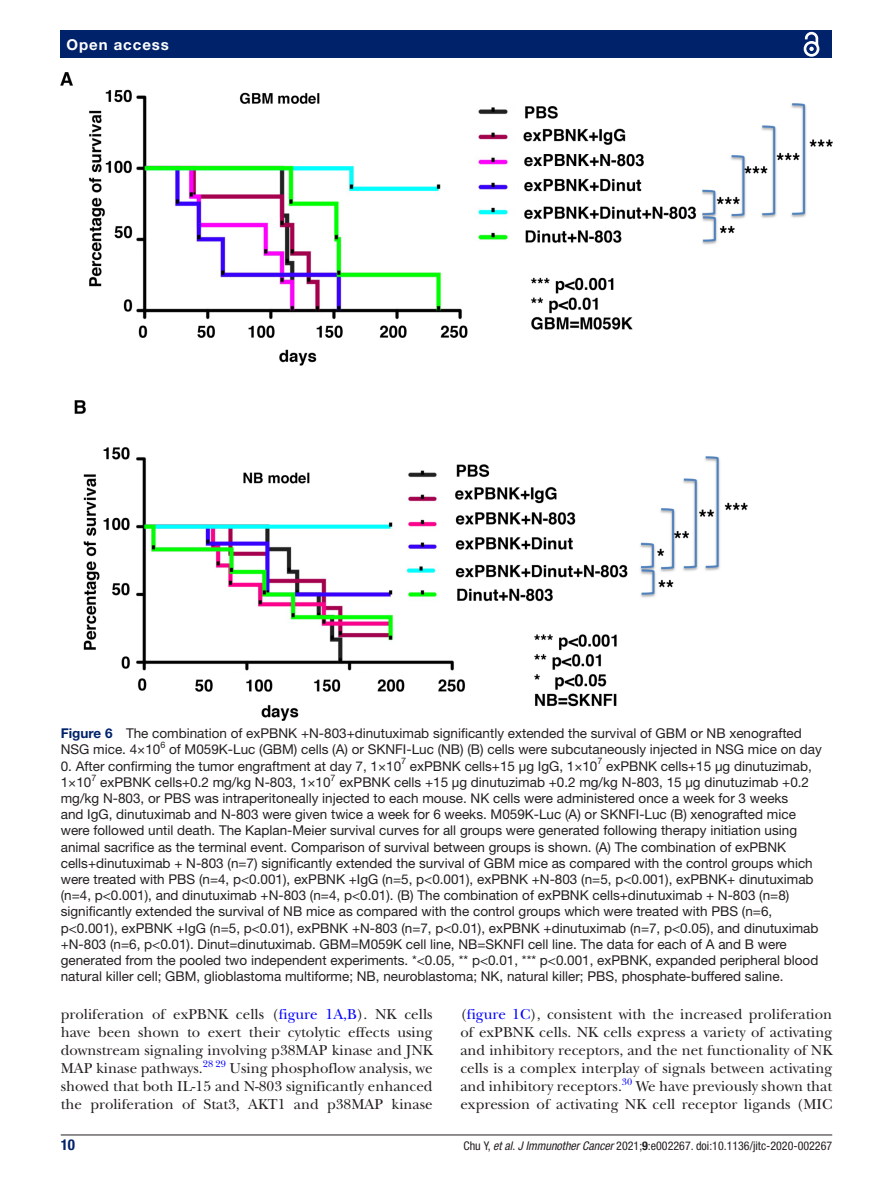
<style>
.page{position:relative;width:893px;height:1191px;background:#fff}
.page>*{position:absolute;margin:0;border:0;box-sizing:border-box;transform-origin:0 0}
.t1{font:15px/18px "New Baskerville";color:#231f20;text-align:justify}
.t2{font:700 15px "Helvetica Neue LT Std";letter-spacing:.065em;color:#fff}
.t3{font:700 condensed 15px "Helvetica Neue LT Std";color:#00226b}
.t4{font:13.5px/16.2px "Helvetica Neue LT Std";color:#231f20}
.t5{font:condensed 12px "Helvetica Neue LT Std";color:#231f20}
.t6{font:9.9px "New Baskerville";color:#00f}
.s1{font-weight:700;color:#00226b}
.s2{color:#00f}
.s3{font-style:italic}
.s4{font-weight:700}
</style>
<div class="page">
<hr style="left:61px;top:1134px;width:771px;height:1px;background:#231f20">
<div style="left:61px;top:31px;width:771px;height:27px;background:#00226b"></div>
<svg style="left:803px;top:31px;width:17px;height:26px"></svg>
<img style="left:61px;top:73px;width:771px;height:647px">
<p class="t2" style="left:66px;top:35px;width:104px">Open access</p>
<p class="t4" style="left:61px;top:725px;width:762px"><span class="s1">Figure 6</span> The combination of exPBNK +N-803+dinutuximab significantly extended the survival of GBM or NB xenografted<br>NSG mice. 4×10<sup>6</sup> of M059K-Luc (GBM) cells (A) or SKNFI-Luc (NB) (B) cells were subcutaneously injected in NSG mice on day</p>
<p class="t4" style="left:61px;top:757px;width:759px">0. After confirming the tumor engraftment at day 7, 1×10<sup>7</sup> exPBNK cells+15 µg IgG, 1×10<sup>7</sup> exPBNK cells+15 µg dinutuzimab, 1×10<sup>7</sup> exPBNK cells+0.2 mg/kg N-803, 1×10<sup>7</sup> exPBNK cells +15 µg dinutuzimab +0.2 mg/kg N-803, 15 µg dinutuzimab +0.2 mg/kg N-803, or PBS was intraperitoneally injected to each mouse. NK cells were administered once a week for 3 weeks<br>and IgG, dinutuximab and N-803 were given twice a week for 6 weeks. M059K-Luc (A) or SKNFI-Luc (B) xenografted mice were followed until death. The Kaplan-Meier survival curves for all groups were generated following therapy initiation using animal sacrifice as the terminal event. Comparison of survival between groups is shown. (A) The combination of exPBNK cells+dinutuximab + N-803 (n=7) significantly extended the survival of GBM mice as compared with the control groups which were treated with PBS (n=4, p&lt;0.001), exPBNK +IgG (n=5, p&lt;0.001), exPBNK +N-803 (n=5, p&lt;0.001), exPBNK+ dinutuximab (n=4, p&lt;0.001), and dinutuximab +N-803 (n=4, p&lt;0.01). (B) The combination of exPBNK cells+dinutuximab + N-803 (n=8) significantly extended the survival of NB mice as compared with the control groups which were treated with PBS (n=6, p&lt;0.001), exPBNK +IgG (n=5, p&lt;0.01), exPBNK +N-803 (n=7, p&lt;0.01), exPBNK +dinutuximab (n=7, p&lt;0.05), and dinutuximab +N-803 (n=6, p&lt;0.01). Dinut=dinutuximab. GBM=M059K cell line, NB=SKNFI cell line. The data for each of A and B were generated from the pooled two independent experiments. *&lt;0.05, ** p&lt;0.01, *** p&lt;0.001, exPBNK, expanded peripheral blood natural killer cell; GBM, glioblastoma multiforme; NB, neuroblastoma; NK, natural killer; PBS, phosphate-buffered saline.</p>
<p class="t1" style="left:61px;top:1005px;width:373px">proliferation of exPBNK cells (<span class="s2">figure 1A,B</span>). NK cells have been shown to exert their cytolytic effects using downstream signaling involving p38MAP kinase and JNK MAP kinase pathways.</p>
<p class="t6" style="left:203px;top:1057px;width:25px">28 29</p>
<p class="t1" style="left:61px;top:1059px;width:373px;text-indent:169px">Using phosphoflow analysis, we showed that both IL-15 and N-803 significantly enhanced the proliferation of Stat3, AKT1 and p38MAP kinase</p>
<p class="t1" style="left:460px;top:1005px;width:373px">(<span class="s2">figure 1C</span>), consistent with the increased proliferation of exPBNK cells. NK cells express a variety of activating and inhibitory receptors, and the net functionality of NK cells is a complex interplay of signals between activating and inhibitory receptors.</p>
<p class="t6" style="left:622px;top:1075px;width:12px">30</p>
<p class="t1" style="left:460px;top:1077px;width:373px;text-align:right">We have previously shown that<br>expression of activating NK cell receptor ligands (MIC</p>
<p class="t3" style="left:61px;top:1135px;width:16px">10</p>
<p class="t5" style="left:463px;top:1138px;width:370px">Chu Y, <span class="s3">et al</span>. <span class="s3">J Immunother Cancer</span> 2021;<span class="s4">9</span>:e002267. doi:10.1136/jitc-2020-002267</p>
</div>
